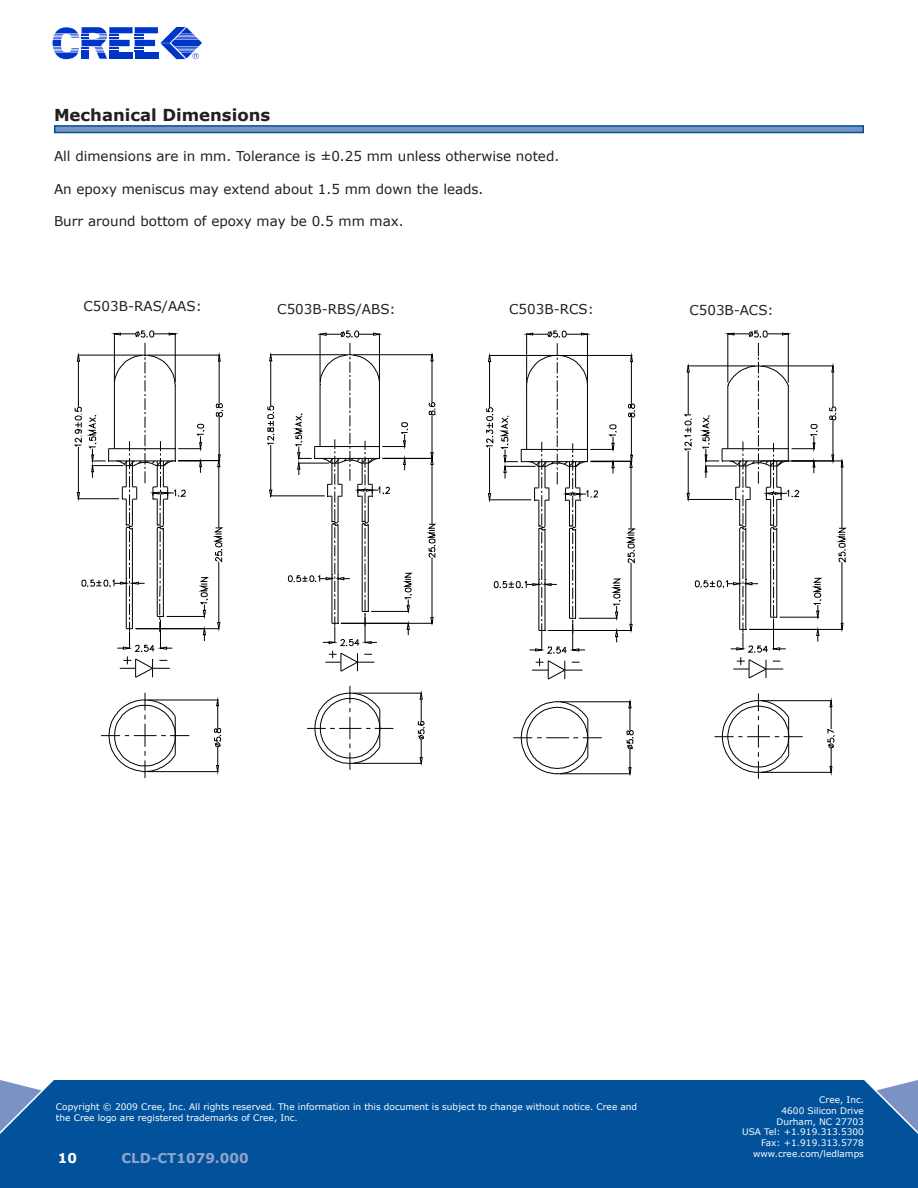
<style>
.page{position:relative;width:918px;height:1188px;background:#fff}
.page>*{position:absolute;margin:0;border:0;box-sizing:border-box;transform-origin:0 0}
.Section_Heading{font:700 16.5px "Verdana";color:#231f20}
.t1{font:13.5px "Verdana";color:#231f20}
.t2{font:700 13.5px "Verdana";color:#90a3ce}
.t3{font:700 13.5px "Verdana";color:#fff}
.t4{font:9px/10.8px "Verdana";color:#fff;text-align:right}
</style>
<div class="page">
<div style="left:0;top:1080px;width:918px;height:108px;background:#01529a"></div>
<svg style="left:53px;top:27px;width:149px;height:32px"></svg>
<svg style="left:54px;top:125px;width:810px;height:8px;background:#527db6"></svg>
<hr style="left:353px;top:763px;width:69px;height:1px;background:#000">
<hr style="left:353px;top:693px;width:69px;height:1px;background:#000">
<svg style="left:418px;top:691px;width:7px;height:74px"></svg>
<svg style="left:307px;top:686px;width:86px;height:84px"></svg>
<hr style="left:353px;top:354px;width:80px;height:1px;background:#000">
<hr style="left:432px;top:415px;width:1px;height:38px;background:#000">
<hr style="left:432px;top:361px;width:1px;height:42px;background:#000">
<svg style="left:431px;top:353px;width:3px;height:8px"></svg>
<svg style="left:429px;top:402px;width:7px;height:13px"></svg>
<hr style="left:270px;top:354px;width:77px;height:1px;background:#000">
<hr style="left:270px;top:496px;width:55px;height:1px;background:#000">
<hr style="left:270px;top:361px;width:1px;height:45px;background:#000">
<hr style="left:270px;top:445px;width:1px;height:45px;background:#000">
<svg style="left:269px;top:353px;width:3px;height:8px"></svg>
<svg style="left:269px;top:490px;width:3px;height:8px"></svg>
<svg style="left:267px;top:406px;width:7px;height:39px"></svg>
<hr style="left:341px;top:623px;width:92px;height:1px;background:#000">
<hr style="left:383px;top:458px;width:50px;height:1px;background:#000">
<hr style="left:432px;top:557px;width:1px;height:61px;background:#000">
<hr style="left:432px;top:465px;width:1px;height:59px;background:#000">
<svg style="left:430px;top:617px;width:4px;height:8px"></svg>
<svg style="left:430px;top:452px;width:4px;height:13px"></svg>
<svg style="left:427px;top:524px;width:9px;height:34px"></svg>
<svg style="left:288px;top:330px;width:124px;height:342px"></svg>
<hr style="left:560px;top:774px;width:71px;height:1px;background:#000">
<hr style="left:560px;top:702px;width:71px;height:1px;background:#000">
<svg style="left:627px;top:700px;width:7px;height:76px"></svg>
<svg style="left:513px;top:701px;width:89px;height:74px"></svg>
<svg style="left:486px;top:330px;width:149px;height:350px"></svg>
<hr style="left:761px;top:772px;width:71px;height:1px;background:#000">
<hr style="left:761px;top:700px;width:71px;height:1px;background:#000">
<svg style="left:828px;top:698px;width:7px;height:77px"></svg>
<svg style="left:715px;top:694px;width:88px;height:85px"></svg>
<hr style="left:749px;top:629px;width:94px;height:1px;background:#000">
<hr style="left:792px;top:461px;width:51px;height:1px;background:#000">
<hr style="left:842px;top:562px;width:1px;height:61px;background:#000">
<hr style="left:842px;top:467px;width:1px;height:61px;background:#000">
<svg style="left:841px;top:623px;width:2px;height:9px"></svg>
<svg style="left:841px;top:458px;width:2px;height:9px"></svg>
<svg style="left:837px;top:528px;width:9px;height:35px"></svg>
<hr style="left:761px;top:366px;width:73px;height:1px;background:#000">
<hr style="left:833px;top:372px;width:1px;height:35px;background:#000">
<hr style="left:833px;top:420px;width:1px;height:35px;background:#000">
<svg style="left:831px;top:363px;width:3px;height:9px"></svg>
<svg style="left:831px;top:454px;width:3px;height:9px"></svg>
<svg style="left:829px;top:407px;width:7px;height:13px"></svg>
<svg style="left:684px;top:331px;width:138px;height:348px"></svg>
<hr style="left:148px;top:771px;width:70px;height:1px;background:#000">
<hr style="left:148px;top:700px;width:70px;height:1px;background:#000">
<svg style="left:214px;top:698px;width:7px;height:76px"></svg>
<svg style="left:101px;top:693px;width:88px;height:85px"></svg>
<svg style="left:74px;top:330px;width:149px;height:348px"></svg>
<p class="Section_Heading" style="left:54px;top:104px;width:218px">Mechanical Dimensions</p>
<p class="t1" style="left:54px;top:148px;width:507px">All dimensions are in mm. Tolerance is ±0.25 mm unless otherwise noted.</p>
<p class="t1" style="left:54px;top:180px;width:431px">An epoxy meniscus may extend about 1.5 mm down the leads.</p>
<p class="t1" style="left:54px;top:212px;width:351px">Burr around bottom of epoxy may be 0.5 mm max.</p>
<p class="t1" style="left:84px;top:298px;width:120px">C503B-RAS/AAS:</p>
<p class="t1" style="left:277px;top:301px;width:120px">C503B-RBS/ABS:</p>
<p class="t1" style="left:509px;top:301px;width:86px">C503B-RCS:</p>
<p class="t1" style="left:689px;top:302px;width:86px">C503B-ACS:</p>
<p class="t4" style="left:56px;top:1101px;width:583px;text-align:left">Copyright © 2009 Cree, Inc. All rights reserved. The information in this document is subject to change without notice. Cree and the Cree logo are registered trademarks of Cree, Inc.</p>
<h2 class="t3" style="left:58px;top:1149px;width:21px">10</h2>
<h2 class="t2" style="left:122px;top:1149px;width:129px">CLD-CT1079.000</h2>
<p class="t4" style="left:742px;top:1094px;width:123px">Cree, Inc.<br>4600 Silicon Drive<br>Durham, NC 27703<br>USA Tel: +1.919.313.5300<br>Fax: +1.919.313.5778 www.cree.com/ledlamps</p>
</div>
